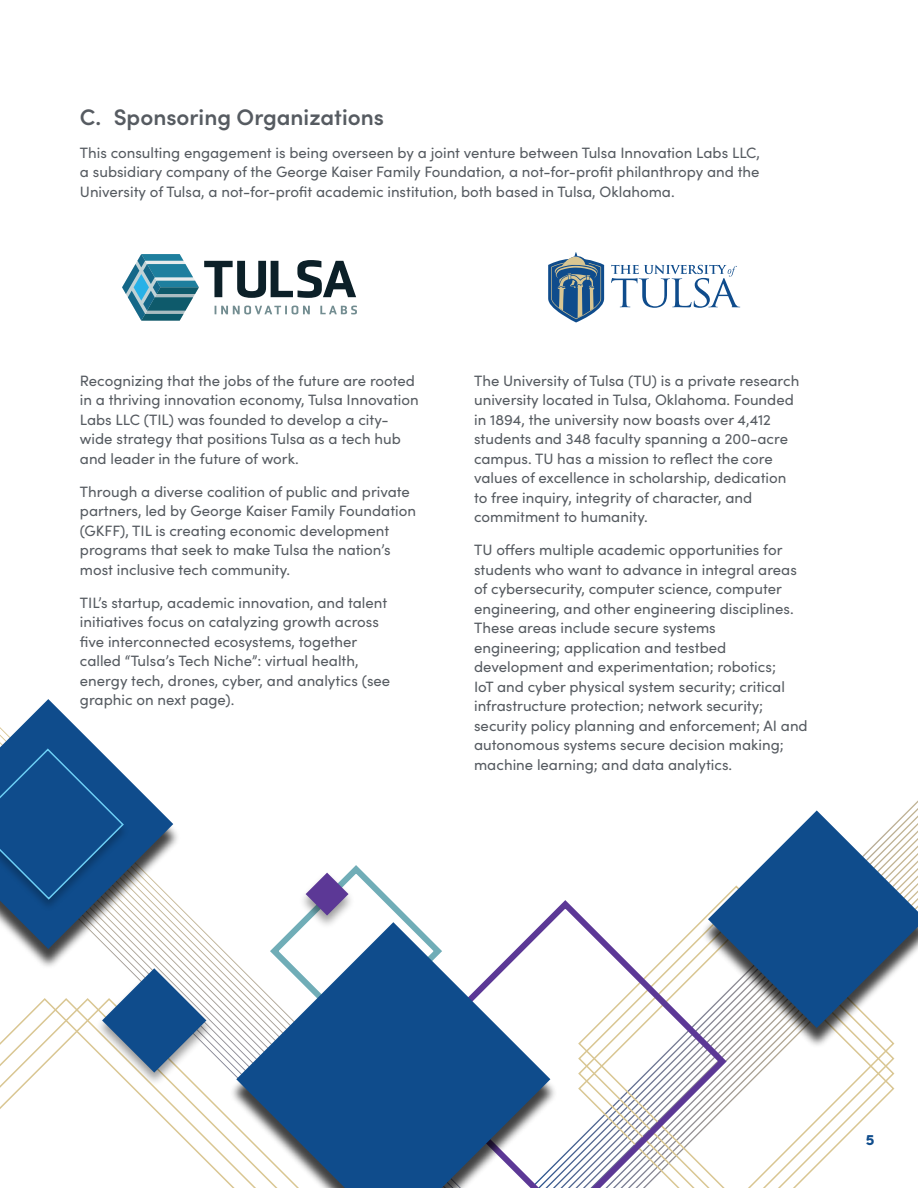
<style>
.page{position:relative;width:918px;height:1188px;background:#fff}
.page>*{position:absolute;margin:0;border:0;box-sizing:border-box;transform-origin:0 0}
.t1{font:600 22.5px "Sofia Pro";color:#565b61}
.t2{font:15px/19.5px "Sofia Pro";color:#565b61}
.t3{font:900 15px "Sofia Pro";color:#0f4c8c}
</style>
<div class="page">
<svg style="left:122px;top:254px;width:235px;height:67px"></svg>
<svg style="left:548px;top:252px;width:56px;height:71px"></svg>
<svg style="left:611px;top:265px;width:129px;height:43px"></svg>
<svg style="left:731px;top:1049px;width:164px;height:139px"></svg>
<div style="left:701px;top:817px;width:217px;height:232px;background:#000;opacity:.75"></div>
<svg style="left:708px;top:810px;width:210px;height:218px;fill:#0f4c8c"></svg>
<svg style="left:0;top:997px;width:229px;height:188px"></svg>
<svg style="left:543px;top:896px;width:188px;height:292px"></svg>
<div style="left:229px;top:928px;width:329px;height:260px;background:#000;opacity:.75"></div>
<svg style="left:236px;top:922px;width:314px;height:266px;fill:#0f4c8c"></svg>
<div style="left:95px;top:968px;width:119px;height:119px;background:#000;opacity:.4"></div>
<svg style="left:102px;top:968px;width:104px;height:105px"></svg>
<div style="left:0;top:705px;width:181px;height:265px;background:#000;opacity:.75"></div>
<svg style="left:0;top:699px;width:173px;height:250px"></svg>
<svg style="left:266px;top:865px;width:180px;height:176px"></svg>
<h1 class="t1" style="left:80px;top:100px;width:306px">C. Sponsoring Organizations</h1>
<p class="t2" style="left:80px;top:142px;width:682px;text-align:justify">This consulting engagement is being overseen by a joint venture between Tulsa Innovation Labs LLC, a subsidiary company of the George Kaiser Family Foundation, a not-for-profit philanthropy and the University of Tulsa, a not-for-profit academic institution, both based in Tulsa, Oklahoma.</p>
<p class="t2" style="left:80px;top:370px;width:340px">Recognizing that the jobs of the future are rooted in a thriving innovation economy, Tulsa Innovation Labs LLC (TIL) was founded to develop a city&shy;wide strategy that positions Tulsa as a tech hub and leader in the future of work.</p>
<p class="t2" style="left:80px;top:481px;width:338px">Through a diverse coalition of public and private partners, led by George Kaiser Family Foundation (GKFF), TIL is creating economic development programs that seek to make Tulsa the nation’s most inclusive tech community.</p>
<p class="t2" style="left:80px;top:592px;width:312px">TIL’s startup, academic innovation, and talent initiatives focus on catalyzing growth across five interconnected ecosystems, together called “Tulsa’s Tech Niche”: virtual health, energy tech, drones, cyber, and analytics (see graphic on next page).</p>
<p class="t2" style="left:474px;top:370px;width:327px">The University of Tulsa (TU) is a private research university located in Tulsa, Oklahoma. Founded in 1894, the university now boasts over 4,412 students and 348 faculty spanning a 200-acre campus. TU has a mission to reflect the core values of excellence in scholarship, dedication to free inquiry, integrity of character, and commitment to humanity.</p>
<p class="t2" style="left:474px;top:539px;width:335px">TU offers multiple academic opportunities for students who want to advance in integral areas of cybersecurity, computer science, computer engineering, and other engineering disciplines.<br>These areas include secure systems<br>engineering; application and testbed development and experimentation; robotics;<br>IoT and cyber physical system security; critical infrastructure protection; network security; security policy planning and enforcement; AI and autonomous systems secure decision making; machine learning; and data analytics.</p>
<p class="t3" style="left:866px;top:1127px;width:10px">5</p>
</div>
